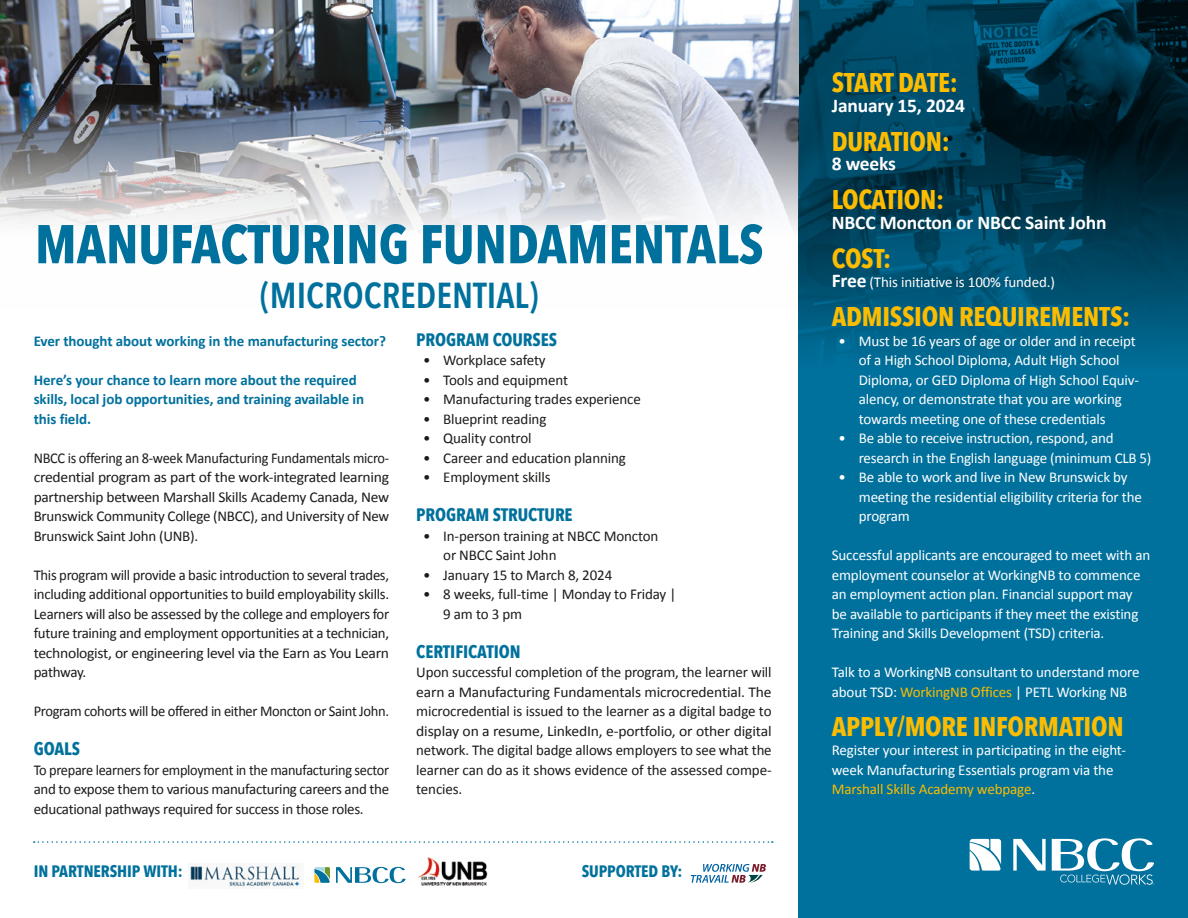
<style>
.page{position:relative;width:1188px;height:918px;background:#fff}
.page>*{position:absolute;margin:0;border:0;box-sizing:border-box;transform-origin:0 0}
.t1{font:700 54px "Avenir Next Condensed";color:#00719d}
.t2{font:600 36px "Avenir Next Condensed";color:#00719d}
.t3{font:700 27px "Avenir Next Condensed";letter-spacing:-.01em;color:#fcbc00}
.t4{font:700 19.5px "Calibri";letter-spacing:-.01em;color:#fff}
.t5{font:700 18px "Avenir Next Condensed";letter-spacing:-.005em;color:#00719d}
.t6{font:700 16.5px "Avenir Next Condensed";letter-spacing:-.005em;color:#00719d}
.t7{font:15px/19.5px "Calibri";letter-spacing:-.015em;color:#1c1b1a;text-align:justify}
.t8{font:15px/19.5px "Calibri";letter-spacing:-.01em;color:#fff}
.t9{font:15px/19.5px "Calibri";letter-spacing:-.015em;color:#1c1b1a;text-align:justify;scale:.95 1}
.t10{font:700 15px/19.5px "Calibri";letter-spacing:-.005em;color:#00719d}
.s1{font-weight:700;font-size:19.5px}
.s2{color:#fcbc00}
</style>
<div class="page">
<div style="left:799px;top:0;width:389px;height:918px;background:#00719d"></div>
<img style="left:799px;top:0;width:389px;height:355px">
<img style="left:0;top:0;width:799px;height:309px">
<svg style="left:970px;top:839px;width:31px;height:32px"></svg>
<svg style="left:1013px;top:839px;width:33px;height:32px"></svg>
<svg style="left:1052px;top:838px;width:102px;height:47px"></svg>
<svg style="left:34px;top:841px;width:739px;height:2px"></svg>
<img style="left:188px;top:864px;width:113px;height:23px">
<img style="left:418px;top:858px;width:70px;height:27px">
<svg style="left:691px;top:864px;width:75px;height:19px"></svg>
<svg style="left:314px;top:867px;width:16px;height:16px"></svg>
<svg style="left:336px;top:867px;width:70px;height:16px"></svg>
<h1 class="t1" style="left:35px;top:211px;width:730px">MANUFACTURING FUNDAMENTALS</h1>
<h2 class="t2" style="left:260px;top:265px;width:280px">(MICROCREDENTIAL)</h2>
<p class="t5" style="left:416px;top:328px;width:142px">PROGRAM COURSES</p>
<p class="t7" style="left:423px;top:351px;width:124px">• Workplace safety</p>
<p class="t7" style="left:423px;top:370px;width:147px">• Tools and equipment</p>
<p class="t7" style="left:423px;top:390px;width:219px">• Manufacturing trades experience</p>
<p class="t7" style="left:423px;top:409px;width:125px">• Blueprint reading</p>
<p class="t7" style="left:423px;top:429px;width:110px">• Quality control</p>
<p class="t7" style="left:423px;top:448px;width:204px">• Career and education planning</p>
<p class="t7" style="left:423px;top:468px;width:129px">• Employment skills</p>
<p class="t5" style="left:416px;top:504px;width:158px">PROGRAM STRUCTURE</p>
<p class="t7" style="left:443px;top:526px;width:217px;text-indent:-20px">• In-person training at NBCC Moncton or NBCC Saint John</p>
<p class="t7" style="left:423px;top:565px;width:191px">• January 15 to March 8, 2024</p>
<p class="t7" style="left:443px;top:585px;width:235px;text-indent:-20px">• 8 weeks, full-time | Monday to Friday |<br>9 am to 3 pm</p>
<p class="t5" style="left:416px;top:640px;width:106px">CERTIFICATION</p>
<p class="t7" style="left:416px;top:663px;width:357px">Upon successful completion of the program, the learner will earn a Manufacturing Fundamentals microcredential. The microcredential is issued to the learner as a digital badge to display on a resume, LinkedIn, e-portfolio, or other digital network. The digital badge allows employers to see what the learner can do as it shows evidence of the assessed compe&shy;tencies.</p>
<p class="t10" style="left:34px;top:331px;width:354px">Ever thought about working in the manufacturing sector?</p>
<p class="t10" style="left:34px;top:370px;width:332px">Here’s your chance to learn more about the required skills, local job opportunities, and training available in this field.</p>
<p class="t9" style="left:34px;top:448px;width:376px">NBCC is offering an 8-week Manufacturing Fundamentals micro&shy;credential program as part of the work-integrated learning partnership between Marshall Skills Academy Canada, New Brunswick Community College (NBCC), and University of New Brunswick Saint John (UNB).</p>
<p class="t7" style="left:34px;top:565px;width:357px">This program will provide a basic introduction to several trades, including additional opportunities to build employability skills.<br>Learners will also be assessed by the college and employers for future training and employment opportunities at a technician, technologist, or engineering level via the Earn as You Learn pathway.</p>
<p class="t7" style="left:34px;top:702px;width:357px">Program cohorts will be offered in either Moncton or Saint John.</p>
<p class="t5" style="left:34px;top:738px;width:48px">GOALS</p>
<p class="t9" style="left:34px;top:760px;width:376px">To prepare learners for employment in the manufacturing sector and to expose them to various manufacturing careers and the educational pathways required for success in those roles.</p>
<p class="t6" style="left:34px;top:861px;width:151px">IN PARTNERSHIP WITH:</p>
<p class="t6" style="left:582px;top:861px;width:102px">SUPPORTED BY:</p>
<h3 class="t3" style="left:832px;top:66px;width:128px">START DATE:</h3>
<h3 class="t4" style="left:832px;top:93px;width:135px">January 15, 2024</h3>
<h3 class="t3" style="left:832px;top:125px;width:120px">DURATION:</h3>
<h3 class="t4" style="left:832px;top:151px;width:66px">8 weeks</h3>
<h3 class="t3" style="left:832px;top:183px;width:114px">LOCATION:</h3>
<h3 class="t4" style="left:832px;top:210px;width:276px">NBCC Moncton or NBCC Saint John</h3>
<h3 class="t3" style="left:832px;top:242px;width:61px">COST:</h3>
<p class="t8" style="left:832px;top:273px;width:225px"><span class="s1">Free</span> (This initiative is 100% funded.)</p>
<h3 class="t3" style="left:832px;top:300px;width:300px">ADMISSION REQUIREMENTS:</h3>
<p class="t8" style="left:859px;top:331px;width:281px;text-indent:-20px">• Must be 16 years of age or older and in receipt of a High School Diploma, Adult High School Diploma, or GED Diploma of High School Equiv&shy;alency, or demonstrate that you are working towards meeting one of these credentials</p>
<p class="t8" style="left:859px;top:429px;width:294px;text-indent:-20px">• Be able to receive instruction, respond, and research in the English language (minimum CLB 5)</p>
<p class="t8" style="left:859px;top:468px;width:285px;text-indent:-20px">• Be able to work and live in New Brunswick by meeting the residential eligibility criteria for the program</p>
<p class="t8" style="left:832px;top:546px;width:320px">Successful applicants are encouraged to meet with an employment counselor at WorkingNB to commence an employment action plan. Financial support may be available to participants if they meet the existing Training and Skills Development (TSD) criteria.</p>
<p class="t8" style="left:832px;top:663px;width:309px">Talk to a WorkingNB consultant to understand more about TSD: <span class="s2">WorkingNB Offices</span> | PETL Working NB</p>
<h3 class="t3" style="left:832px;top:710px;width:293px">APPLY/MORE INFORMATION</h3>
<p class="t8" style="left:832px;top:741px;width:296px">Register your interest in participating in the eight&shy;week Manufacturing Essentials program via the<br><span class="s2">Marshall Skills Academy webpage</span>.</p>
</div>
